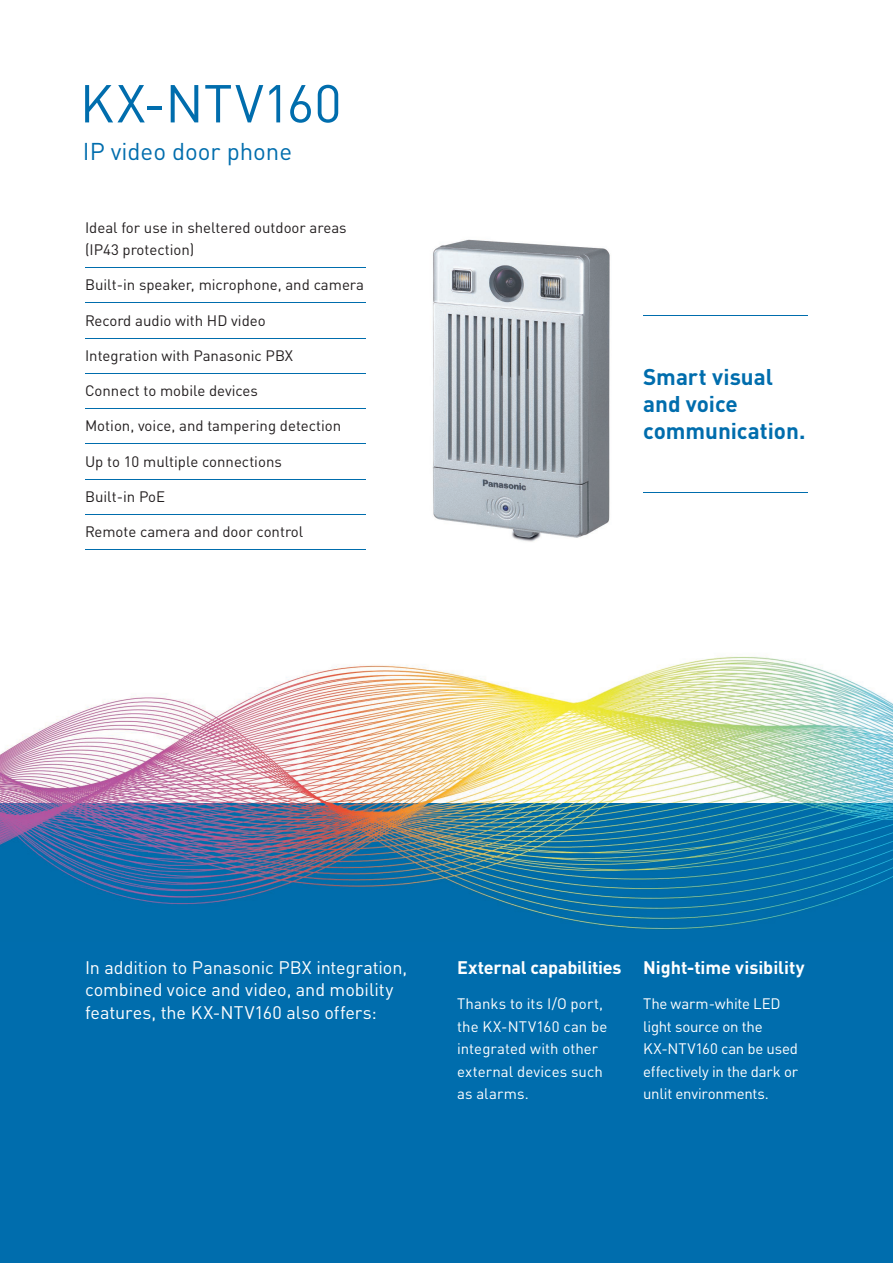
<style>
.page{position:relative;width:893px;height:1263px;background:#fff}
.page>*{position:absolute;margin:0;border:0;box-sizing:border-box;transform-origin:0 0}
.t1{font:52.5px "DIN Pro";color:#006dad}
.t2{font:24px "DIN Pro";color:#006dad}
.t3{font:700 22.5px/27px "DIN Pro";letter-spacing:-.005em;color:#006dad}
.t4{font:18px/22.5px "DIN Pro";letter-spacing:-.005em;color:#fff}
.t5{font:700 18px "DIN Pro";letter-spacing:-.005em;color:#fff}
.t6{font:15px/22.5px "DIN Pro";color:#231f20}
.t7{font:15px/22.5px "DIN Pro";color:#fff}
</style>
<div class="page">
<div style="left:0;top:804px;width:893px;height:459px;background:#006dad"></div>
<img style="left:432px;top:239px;width:178px;height:303px">
<hr style="left:85px;top:267px;width:281px;height:1px;background:#006dad">
<hr style="left:85px;top:302px;width:281px;height:1px;background:#006dad">
<hr style="left:85px;top:338px;width:281px;height:1px;background:#006dad">
<hr style="left:85px;top:373px;width:281px;height:1px;background:#006dad">
<hr style="left:85px;top:408px;width:281px;height:1px;background:#006dad">
<hr style="left:85px;top:443px;width:281px;height:1px;background:#006dad">
<hr style="left:85px;top:479px;width:281px;height:1px;background:#006dad">
<hr style="left:85px;top:514px;width:281px;height:1px;background:#006dad">
<hr style="left:85px;top:549px;width:281px;height:1px;background:#006dad">
<hr style="left:643px;top:492px;width:165px;height:1px;background:#006dad">
<hr style="left:643px;top:315px;width:165px;height:1px;background:#006dad">
<img style="left:0;top:656px;width:893px;height:274px">
<h1 class="t1" style="left:80px;top:62px;width:263px">KX-NTV160</h1>
<h2 class="t2" style="left:83px;top:132px;width:211px">IP video door phone</h2>
<p class="t6" style="left:85px;top:214px;width:263px">Ideal for use in sheltered outdoor areas (IP43 protection)</p>
<p class="t6" style="left:85px;top:272px;width:280px">Built-in speaker, microphone, and camera</p>
<p class="t6" style="left:85px;top:307px;width:182px">Record audio with HD video</p>
<p class="t6" style="left:85px;top:343px;width:210px">Integration with Panasonic PBX</p>
<p class="t6" style="left:85px;top:378px;width:174px">Connect to mobile devices</p>
<p class="t6" style="left:85px;top:413px;width:258px">Motion, voice, and tampering detection</p>
<p class="t6" style="left:85px;top:448px;width:198px">Up to 10 multiple connections</p>
<p class="t6" style="left:85px;top:484px;width:82px">Built-in PoE</p>
<p class="t6" style="left:85px;top:519px;width:220px">Remote camera and door control</p>
<h3 class="t3" style="left:643px;top:361px;width:164px">Smart visual and voice communication.</h3>
<p class="t4" style="left:85px;top:954px;width:324px">In addition to Panasonic PBX integration, combined voice and video, and mobility features, the KX-NTV160 also offers:</p>
<p class="t5" style="left:457px;top:952px;width:166px">External capabilities</p>
<p class="t7" style="left:457px;top:991px;width:152px">Thanks to its I/O port, the KX-NTV160 can be integrated with other external devices such as alarms.</p>
<p class="t5" style="left:643px;top:952px;width:163px">Night-time visibility</p>
<p class="t7" style="left:643px;top:991px;width:156px">The warm-white LED light source on the<br>KX-NTV160 can be used effectively in the dark or unlit environments.</p>
</div>
